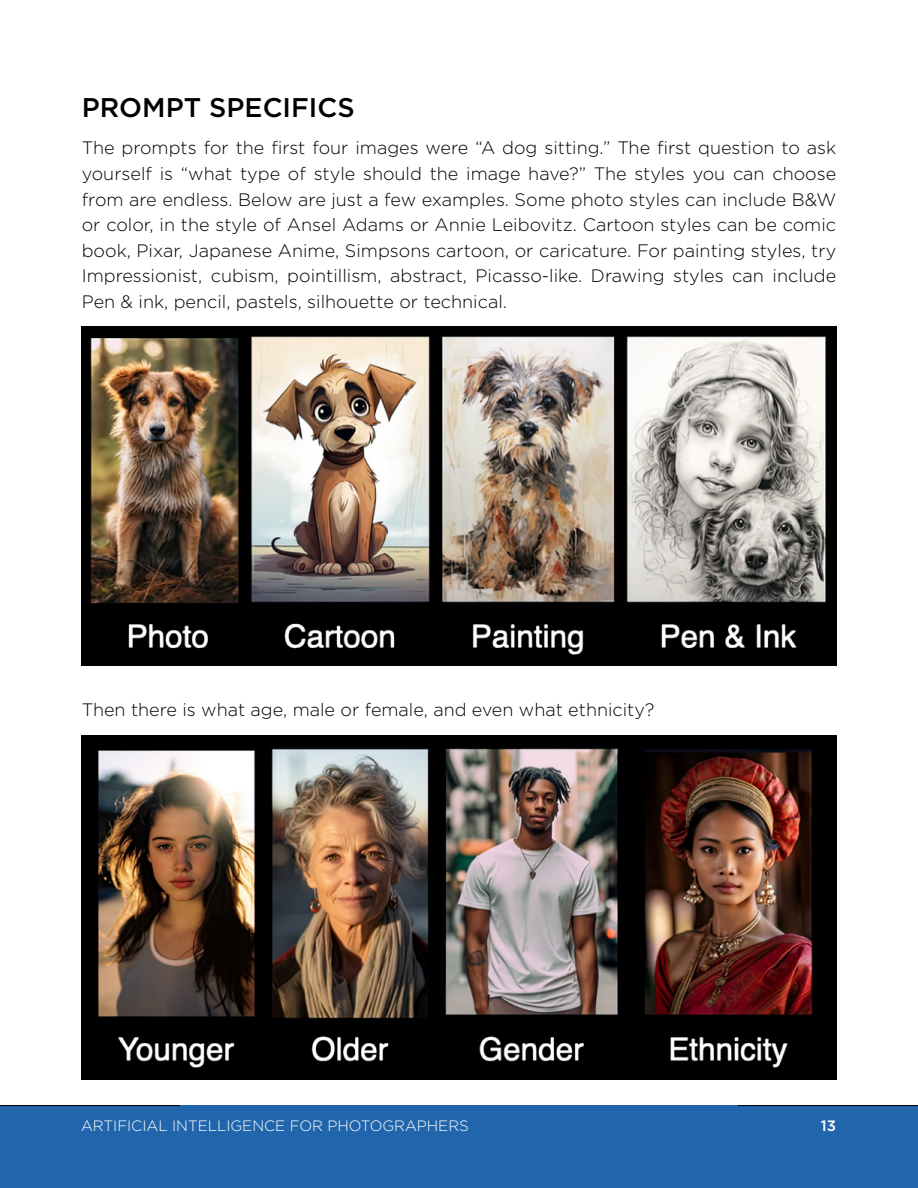
<style>
.page{position:relative;width:918px;height:1188px;background:#fff}
.page>*{position:absolute;margin:0;border:0;box-sizing:border-box;transform-origin:0 0}
.t1{font:500 27px "Gotham";color:#000}
.t2{font:300 18px/25.5px "Gotham";color:#000;text-align:justify}
.t3{font:300 15px "Gotham";color:#fff}
.t4{font:500 15px "Gotham";color:#fff}
</style>
<div class="page">
<div style="left:0;top:1105px;width:918px;height:83px;background:#2166ad"></div>
<hr style="left:738px;top:1105px;width:180px;height:1px;background:#000">
<hr style="left:0;top:1105px;width:180px;height:1px;background:#000">
<img style="left:81px;top:327px;width:755px;height:339px">
<img style="left:81px;top:736px;width:755px;height:343px">
<h1 class="t1" style="left:82px;top:90px;width:274px">PROMPT SPECIFICS</h1>
<p class="t2" style="left:82px;top:135px;width:756px">The prompts for the first four images were “A dog sitting.” The first question to ask yourself is “what type of style should the image have?” The styles you can choose from are endless. Below are just a few examples. Some photo styles can include B&amp;W or color, in the style of Ansel Adams or Annie Leibovitz. Cartoon styles can be comic book, Pixar, Japanese Anime, Simpsons cartoon, or caricature. For painting styles, try Impressionist, cubism, pointillism, abstract, Picasso-like. Drawing styles can include Pen &amp; ink, pencil, pastels, silhouette or technical.</p>
<p class="t2" style="left:82px;top:696px;width:574px">Then there is what age, male or female, and even what ethnicity?</p>
<p class="t3" style="left:81px;top:1117px;width:389px">ARTIFICIAL INTELLIGENCE FOR PHOTOGRAPHERS</p>
<p class="t4" style="left:821px;top:1116px;width:17px">13</p>
</div>
